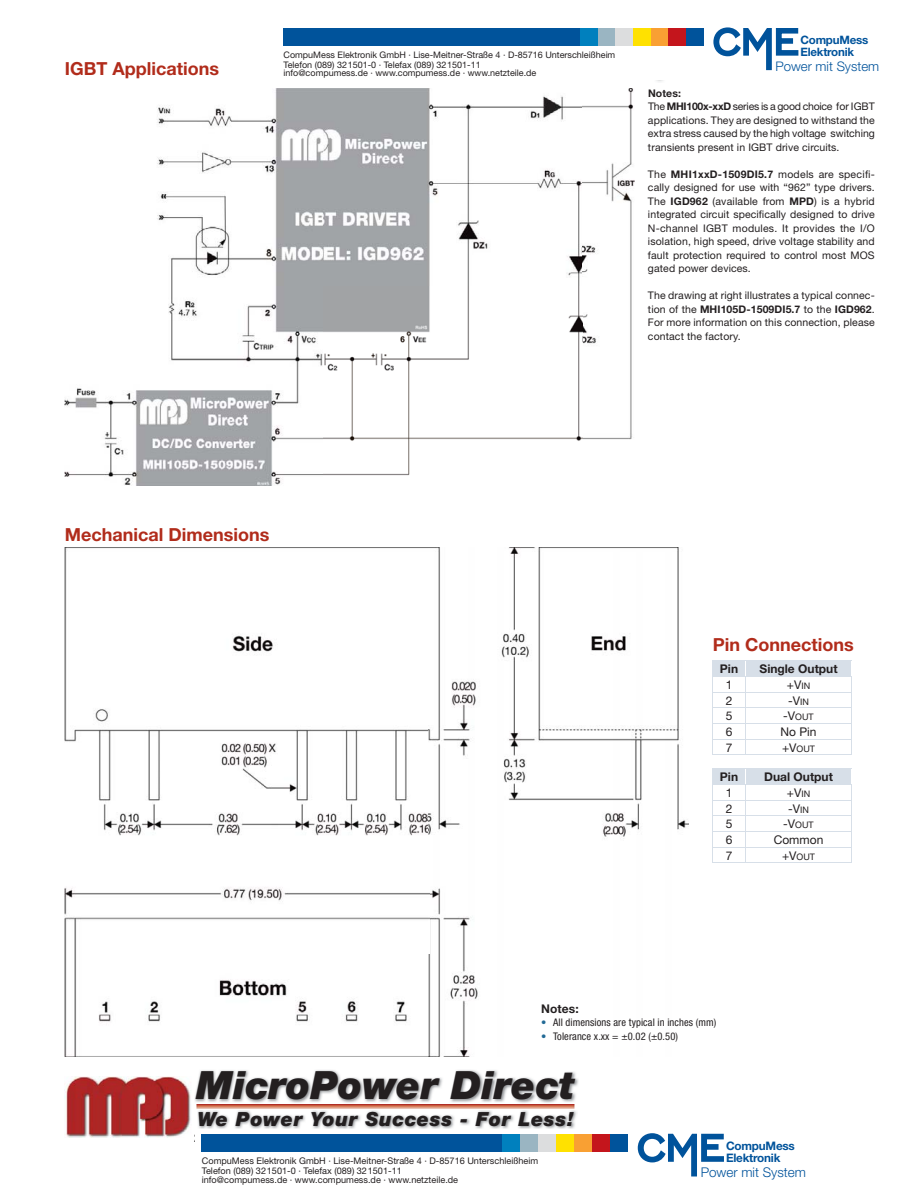
<style>
.page{position:relative;width:918px;height:1188px;background:#fff}
.page>*{position:absolute;margin:0;border:0;box-sizing:border-box;transform-origin:0 0}
.t1{font:italic 900 39px "Helvetica Neue";color:#231f20}
.t2{font:italic 900 19.5px "Helvetica Neue";letter-spacing:.035em;color:#231f20}
.t3{font:700 18px "Helvetica Neue";color:#b12c1b}
.t4{font:300 13.35px "Helvetica Neue LT Std";color:#00539b}
.t5{font:300 13.2px "Helvetica Neue LT Std";color:#00539b}
.t6{font:12px "Helvetica Neue";color:#231f20}
.t7{font:700 12px "Helvetica Neue";color:#231f20}
.t8{font:700 11.7px "Helvetica Neue";letter-spacing:-.02em;color:#00539b}
.t9{font:700 11.55px "Helvetica Neue";letter-spacing:-.02em;color:#00539b}
.t10{font:10.5px/13.5px "Helvetica Neue";letter-spacing:.01em;color:#231f20;text-align:justify}
.t11{font:condensed 10.5px "Helvetica Neue";letter-spacing:.01em;color:#231f20}
.t12{font:9.15px/9px "Helvetica Neue";color:#231f20}
.t13{font:9px/8.9px "Helvetica Neue";color:#231f20}
.s1{font-weight:700}
.s2{font-size:9px}
.s3{font-size:12px}
.s4{color:#226a96}
</style>
<div class="page">
<img style="left:195px;top:1070px;width:384px;height:33px">
<svg style="left:196px;top:1104px;width:378px;height:5px;background:#d07a65"></svg>
<img style="left:198px;top:1110px;width:379px;height:19px">
<img style="left:65px;top:1076px;width:126px;height:62px">
<img style="left:65px;top:88px;width:569px;height:398px">
<img style="left:65px;top:547px;width:624px;height:509px">
<svg style="left:713px;top:660px;width:139px;height:95px"></svg>
<hr style="left:713px;top:755px;width:139px;height:1px;background:#d7dfe8">
<svg style="left:713px;top:768px;width:139px;height:95px"></svg>
<hr style="left:713px;top:863px;width:139px;height:1px;background:#d7dfe8">
<div style="left:284px;top:28px;width:420px;height:18px;background:#00539b"></div>
<svg style="left:713px;top:27px;width:86px;height:44px"></svg>
<div style="left:580px;top:28px;width:18px;height:18px;background:#0080be"></div>
<div style="left:598px;top:28px;width:17px;height:18px;background:#9ab5c2"></div>
<div style="left:615px;top:28px;width:18px;height:18px;background:#dcddde"></div>
<div style="left:651px;top:28px;width:18px;height:18px;background:#f9a033"></div>
<div style="left:669px;top:28px;width:17px;height:18px;background:#c4151c"></div>
<div style="left:633px;top:28px;width:18px;height:18px;background:#ffe100"></div>
<div style="left:202px;top:1134px;width:426px;height:18px;background:#00539b"></div>
<svg style="left:637px;top:1133px;width:87px;height:44px"></svg>
<div style="left:502px;top:1134px;width:18px;height:18px;background:#0080be"></div>
<div style="left:520px;top:1134px;width:18px;height:18px;background:#9ab5c2"></div>
<div style="left:538px;top:1134px;width:18px;height:18px;background:#dcddde"></div>
<div style="left:574px;top:1134px;width:18px;height:18px;background:#f9a033"></div>
<div style="left:592px;top:1134px;width:18px;height:18px;background:#c4151c"></div>
<div style="left:556px;top:1134px;width:18px;height:18px;background:#ffe100"></div>
<h3 class="t3" style="left:65px;top:62px;width:156px">IGBT Applications</h3>
<p class="t9" style="left:801px;top:36px;width:69px">CompuMess</p>
<p class="t13" style="left:284px;top:51px;width:333px">CompuMess Elektronik GmbH · Lise-Meitner-Straße 4 · D-85716 Unterschleißheim</p>
<p class="t9" style="left:801px;top:47px;width:55px">Elektronik</p>
<p class="t13" style="left:284px;top:61px;width:254px">Telefon (089) 321501-0 · Telefax (089) 321501-11 info@compumess.de · www.compumess.de · www.netzteile.de</p>
<p class="t5" style="left:775px;top:58px;width:105px">Power mit System</p>
<p class="t10" style="left:648px;top:87px;width:228px;text-align:left"><span class="s1">Notes:<br></span>The <span class="s1">MHI100x-xxD</span> series is a good choice for IGBT applications. They are designed to withstand the extra stress caused by the high voltage switching transients present in IGBT drive circuits.</p>
<p class="t10" style="left:648px;top:168px;width:228px">The <span class="s1">MHI1xxD-1509DI5.7</span> models are specifi&shy;cally designed for use with “962” type drivers.<br>The <span class="s1">IGD962</span> (available from <span class="s1">MPD</span>) is a hybrid integrated circuit specifically designed to drive N-channel IGBT modules. It provides the I/O isolation, high speed, drive voltage stability and fault protection required to control most MOS gated power devices.</p>
<p class="t10" style="left:648px;top:290px;width:228px">The drawing at right illustrates a typical connec&shy;tion of the <span class="s1">MHI105D-1509DI5.7</span> to the <span class="s1">IGD962</span>.<br>For more information on this connection, please contact the factory.</p>
<h3 class="t3" style="left:65px;top:528px;width:206px">Mechanical Dimensions</h3>
<h3 class="t3" style="left:713px;top:638px;width:142px">Pin Con nec tions</h3>
<p class="t7" style="left:720px;top:664px;width:20px">Pin</p>
<p class="t7" style="left:760px;top:664px;width:79px">Single Output</p>
<p class="t6" style="left:726px;top:680px;width:8px">1</p>
<p class="t6" style="left:787px;top:680px;width:25px">+V<span class="s2">IN</span></p>
<p class="t6" style="left:726px;top:696px;width:8px">2</p>
<p class="t6" style="left:788px;top:696px;width:22px">-V<span class="s2">IN</span></p>
<p class="t6" style="left:726px;top:712px;width:8px">5</p>
<p class="t13" style="left:783px;top:714px;width:32px"><span class="s3">-V</span>OUT</p>
<p class="t6" style="left:726px;top:727px;width:8px">6</p>
<p class="t6" style="left:781px;top:727px;width:37px">No Pin</p>
<p class="t6" style="left:726px;top:743px;width:8px">7</p>
<p class="t13" style="left:782px;top:745px;width:35px"><span class="s3">+V</span>OUT</p>
<p class="t7" style="left:720px;top:773px;width:20px">Pin</p>
<p class="t7" style="left:764px;top:773px;width:70px">Dual Output</p>
<p class="t6" style="left:726px;top:788px;width:8px">1</p>
<p class="t6" style="left:787px;top:788px;width:25px">+V<span class="s2">IN</span></p>
<p class="t6" style="left:726px;top:804px;width:8px">2</p>
<p class="t6" style="left:788px;top:804px;width:22px">-V<span class="s2">IN</span></p>
<p class="t6" style="left:726px;top:820px;width:8px">5</p>
<p class="t13" style="left:783px;top:822px;width:32px"><span class="s3">-V</span>OUT</p>
<p class="t6" style="left:726px;top:835px;width:8px">6</p>
<p class="t6" style="left:774px;top:835px;width:51px">Common</p>
<p class="t6" style="left:726px;top:851px;width:8px">7</p>
<p class="t13" style="left:782px;top:853px;width:35px"><span class="s3">+V</span>OUT</p>
<p class="t7" style="left:541px;top:1004px;width:39px">Notes:</p>
<p class="t11" style="left:541px;top:1019px;width:177px"><span class="s4">•</span> All dimensions are typical in inches (mm)</p>
<p class="t11" style="left:541px;top:1032px;width:138px"><span class="s4">•</span> Tolerance x.xx = ±0.02 (±0.50)</p>
<h1 class="t1" style="left:196px;top:1071px;width:380px">MicroPower Direct</h1>
<h2 class="t2" style="left:197px;top:1112px;width:378px">We Power Your Success - For Less!</h2>
<p class="t8" style="left:726px;top:1142px;width:70px">CompuMess</p>
<p class="t12" style="left:202px;top:1157px;width:338px">CompuMess Elektronik GmbH · Lise-Meitner-Straße 4 · D-85716 Unterschleißheim</p>
<p class="t8" style="left:726px;top:1153px;width:56px">Elektronik</p>
<p class="t12" style="left:202px;top:1167px;width:258px">Telefon (089) 321501-0 · Telefax (089) 321501-11 info@compumess.de · www.compumess.de · www.netzteile.de</p>
<p class="t4" style="left:701px;top:1165px;width:107px">Power mit System</p>
</div>
